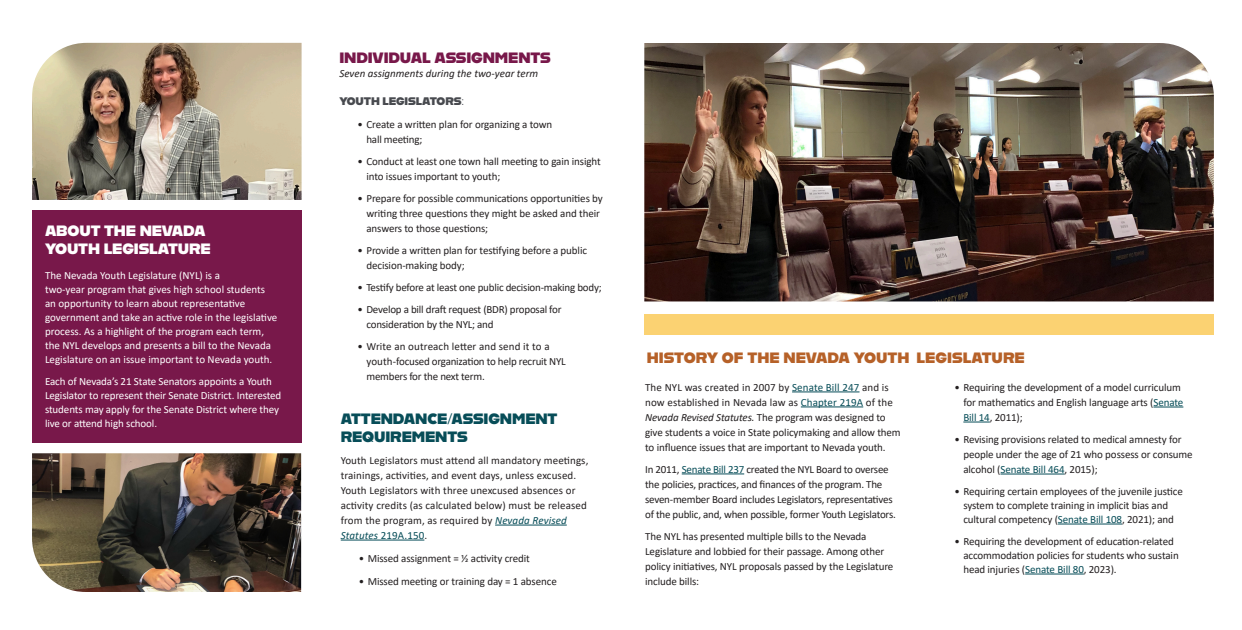
<style>
.page{position:relative;width:1242px;height:630px;background:#fff}
.page>*{position:absolute;margin:0;border:0;box-sizing:border-box;transform-origin:0 0}
.t1{font:15px "Alfarn 2";color:#b66128}
.t2{font:15px/18px "Alfarn 2";letter-spacing:-.01em;color:#074d58}
.t3{font:15px/18px "Alfarn 2";letter-spacing:-.01em;color:#fff}
.t4{font:15px "Alfarn 2";letter-spacing:-.01em;color:#78184a}
.Paragraph_Body_Blk{font:11px/15px "Calibri";letter-spacing:-.01em;color:#231f20}
.Paragraph_Text_white{font:11px/14px "Calibri";letter-spacing:-.005em;color:#fff}
.Paragraph_Body_Blk-2{font:11px/15px "Calibri";letter-spacing:.01em;color:#231f20}
.Italics{font:italic 11px "Calibri";color:#231f20}
.t5{font:11px "Alfarn 2";letter-spacing:-.01em;color:#484a4f}
.s1{font-style:italic;color:#074d58}
.s2{color:#074d58}
.s3{font-style:italic}
</style>
<div class="page">
<div style="left:32px;top:210px;width:269px;height:233px;background:#78184a"></div>
<img style="left:32px;top:453px;width:269px;height:139px">
<hr style="left:495px;top:525px;width:72px;height:1px;background:#074d58">
<hr style="left:341px;top:540px;width:83px;height:1px;background:#074d58">
<img style="left:32px;top:43px;width:270px;height:157px">
<hr style="left:792px;top:392px;width:68px;height:1px;background:#074d58">
<hr style="left:801px;top:407px;width:62px;height:1px;background:#074d58">
<hr style="left:682px;top:474px;width:62px;height:1px;background:#074d58">
<hr style="left:1153px;top:407px;width:30px;height:1px;background:#074d58">
<svg style="left:963px;top:422px;width:27px;height:1px"></svg>
<hr style="left:1000px;top:474px;width:65px;height:1px;background:#074d58">
<hr style="left:1058px;top:524px;width:64px;height:1px;background:#074d58">
<hr style="left:1025px;top:574px;width:59px;height:1px;background:#074d58">
<div style="left:644px;top:314px;width:570px;height:21px;background:#fbd272"></div>
<img style="left:644px;top:43px;width:570px;height:258px">
<h2 class="t3" style="left:45px;top:221px;width:167px">ABOUT THE NEVADA<br>YOUTH LEGISLATURE</h2>
<p class="Paragraph_Text_white" style="left:45px;top:268px;width:234px">The Nevada Youth Legislature (NYL) is a<br>two-year program that gives high school students an opportunity to learn about representative government and take an active role in the legislative process. As a highlight of the program each term, the NYL develops and presents a bill to the Nevada Legislature on an issue important to Nevada youth.</p>
<p class="Paragraph_Text_white" style="left:45px;top:374px;width:238px">Each of Nevada’s 21 State Senators appoints a Youth Legislator to represent their Senate District. Interested students may apply for the Senate District where they live or attend high school.</p>
<h2 class="t4" style="left:339px;top:48px;width:213px">INDIVIDUAL ASSIGNMENTS</h2>
<p class="Italics" style="left:339px;top:66px;width:200px">Seven assignments during the two-year term</p>
<h3 class="t5" style="left:339px;top:94px;width:126px">YOUTH LEGISLATORS:</h3>
<p class="Paragraph_Body_Blk" style="left:366px;top:117px;width:187px;text-indent:-9px">• Create a written plan for organizing a town hall meeting;</p>
<p class="Paragraph_Body_Blk" style="left:366px;top:154px;width:236px;text-indent:-9px">• Conduct at least one town hall meeting to gain insight into issues important to youth;</p>
<p class="Paragraph_Body_Blk" style="left:366px;top:191px;width:238px;text-indent:-9px">• Prepare for possible communications opportunities by writing three questions they might be asked and their answers to those questions;</p>
<p class="Paragraph_Body_Blk" style="left:366px;top:243px;width:222px;text-indent:-9px">• Provide a written plan for testifying before a public decision-making body;</p>
<p class="Paragraph_Body_Blk" style="left:357px;top:280px;width:246px">• Testify before at least one public decision-making body;</p>
<p class="Paragraph_Body_Blk" style="left:366px;top:302px;width:197px;text-indent:-9px">• Develop a bill draft request (BDR) proposal for consideration by the NYL; and</p>
<p class="Paragraph_Body_Blk" style="left:366px;top:339px;width:201px;text-indent:-9px">• Write an outreach letter and send it to a youth-focused organization to help recruit NYL members for the next term.</p>
<h3 class="t2" style="left:341px;top:409px;width:218px">ATTENDANCE/ASSIGNMENT<br>REQUIREMENTS</h3>
<p class="Paragraph_Body_Blk-2" style="left:341px;top:452px;width:249px">Youth Legislators must attend all mandatory meetings, trainings, activities, and event days, unless excused.<br>Youth Legislators with three unexcused absences or activity credits (as calculated below) must be released from the program, as required by <span class="s1">Nevada Revised Statutes</span> <span class="s2">219A.150</span>.</p>
<p class="Paragraph_Body_Blk" style="left:359px;top:550px;width:173px">• Missed assignment = ½ activity credit</p>
<p class="Paragraph_Body_Blk" style="left:359px;top:573px;width:200px">• Missed meeting or training day = 1 absence</p>
<h2 class="t1" style="left:647px;top:349px;width:379px">HISTORY OF THE NEVADA YOUTH LEGISLATURE</h2>
<p class="Paragraph_Body_Blk" style="left:645px;top:379px;width:257px">The NYL was created in 2007 by <span class="s2">Senate Bill 247</span> and is now established in Nevada law as <span class="s2">Chapter 219A</span> of the <span class="s3">Nevada Revised Statutes.</span> The program was designed to give students a voice in State policymaking and allow them to influence issues that are important to Nevada youth.</p>
<p class="Paragraph_Body_Blk" style="left:645px;top:461px;width:252px">In 2011, <span class="s2">Senate Bill 237</span> created the NYL Board to oversee the policies, practices, and finances of the program. The seven-member Board includes Legislators, representatives of the public, and, when possible, former Youth Legislators.</p>
<p class="Paragraph_Body_Blk" style="left:645px;top:528px;width:250px">The NYL has presented multiple bills to the Nevada Legislature and lobbied for their passage. Among other policy initiatives, NYL proposals passed by the Legislature include bills:</p>
<p class="Paragraph_Body_Blk" style="left:963px;top:379px;width:222px;text-indent:-9px">• Requiring the development of a model curriculum for mathematics and English language arts (<span class="s2">Senate<br>Bill 14</span>, 2011);</p>
<p class="Paragraph_Body_Blk" style="left:963px;top:431px;width:231px;text-indent:-9px">• Revising provisions related to medical amnesty for people under the age of 21 who possess or consume alcohol (<span class="s2">Senate Bill 464</span>, 2015);</p>
<p class="Paragraph_Body_Blk" style="left:954px;top:484px;width:230px;line-height:14px;text-align:center">• Requiring certain employees of the juvenile justice system to complete training in implicit bias and cultural competency (<span class="s2">Senate Bill 108</span>, 2021); and</p>
<p class="Paragraph_Body_Blk" style="left:963px;top:534px;width:217px;line-height:14px;text-indent:-9px">• Requiring the development of education-related accommodation policies for students who sustain head injuries (<span class="s2">Senate Bill 80</span>, 2023).</p>
</div>
